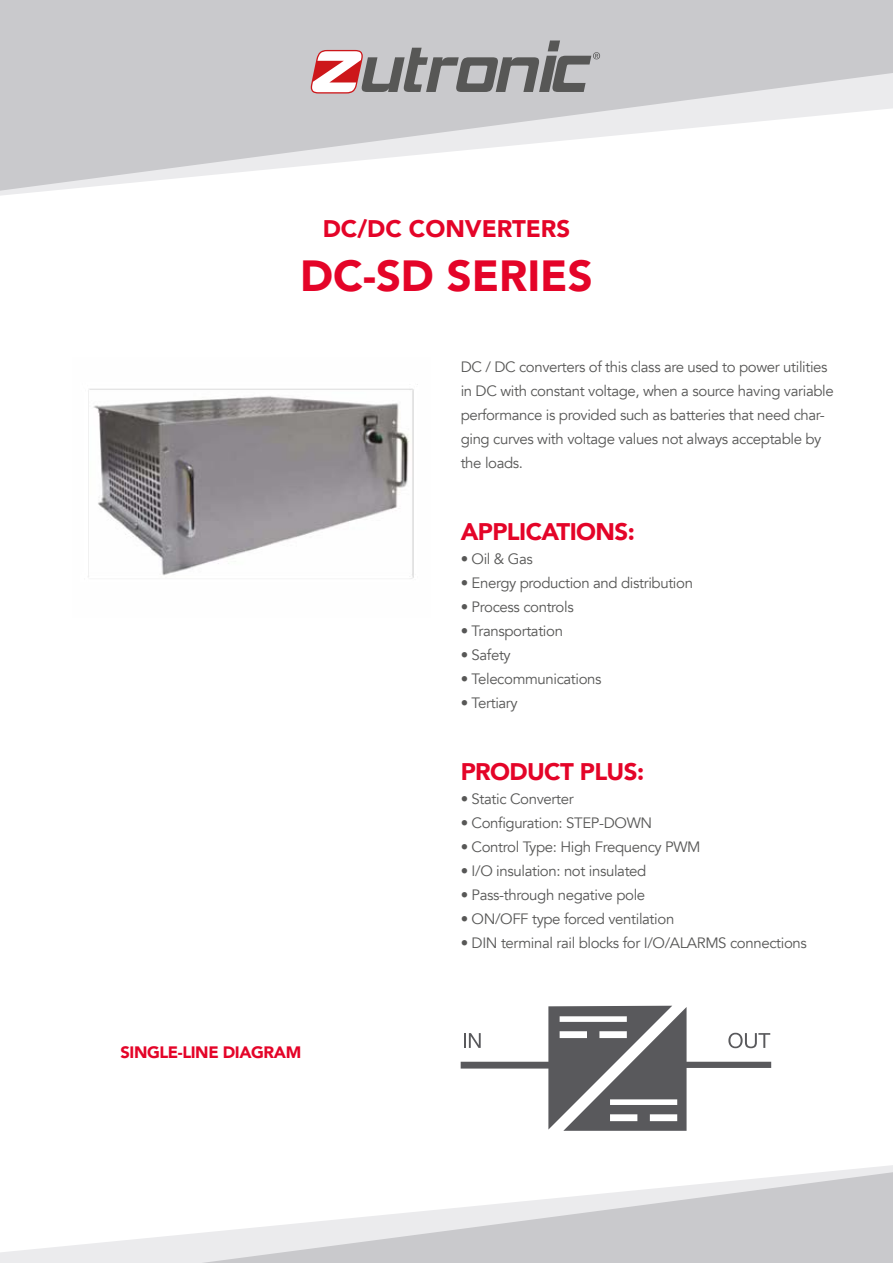
<style>
.page{position:relative;width:893px;height:1263px;background:#fff}
.page>*{position:absolute;margin:0;border:0;box-sizing:border-box;transform-origin:0 0}
.t1{font:900 43.5px "Avenir";color:#e40428}
.t2{font:900 24px "Avenir";letter-spacing:-.025em;color:#e40428}
.t3{font:900 24px "Avenir";color:#e40428}
.t4{font:900 16.5px "Avenir";letter-spacing:-.025em;color:#e40428}
.t5{font:15px/24px "Avenir";letter-spacing:-.025em;color:#575756}
</style>
<div class="page">
<svg style="left:0;top:0;width:893px;height:191px;fill:#c9c9cc"></svg>
<svg style="left:0;top:1165px;width:893px;height:98px"></svg>
<svg style="left:201px;top:1172px;width:692px;height:91px"></svg>
<svg style="left:311px;top:41px;width:289px;height:53px;background:#a9a0a1"></svg>
<svg style="left:461px;top:1006px;width:310px;height:125px"></svg>
<img style="left:88px;top:384px;width:330px;height:195px">
<h2 class="t3" style="left:323px;top:208px;width:249px">DC/DC CONVERTERS</h2>
<h1 class="t1" style="left:300px;top:238px;width:294px">DC-SD SERIES</h1>
<p class="t5" style="left:461px;top:355px;width:375px">DC / DC converters of this class are used to power utilities in DC with constant voltage, when a source having variable performance is provided such as batteries that need char&shy;ging curves with voltage values not always acceptable by the loads.</p>
<h2 class="t2" style="left:461px;top:511px;width:176px">APPLICATIONS:</h2>
<p class="t5" style="left:461px;top:547px;width:74px">• Oil &amp; Gas</p>
<p class="t5" style="left:461px;top:571px;width:234px">• Energy production and distribution</p>
<p class="t5" style="left:461px;top:595px;width:115px">• Process controls</p>
<p class="t5" style="left:461px;top:619px;width:104px">• Transportation</p>
<p class="t5" style="left:461px;top:643px;width:52px">• Safety</p>
<p class="t5" style="left:461px;top:667px;width:142px">• Telecommunications</p>
<p class="t5" style="left:461px;top:691px;width:59px">• Tertiary</p>
<p class="t4" style="left:120px;top:1038px;width:182px">SINGLE-LINE DIAGRAM</p>
<h2 class="t2" style="left:461px;top:751px;width:185px">PRODUCT PLUS:</h2>
<p class="t5" style="left:461px;top:787px;width:115px">• Static Converter</p>
<p class="t5" style="left:461px;top:811px;width:193px">• Configuration: STEP-DOWN</p>
<p class="t5" style="left:461px;top:835px;width:241px">• Control Type: High Frequency PWM</p>
<p class="t5" style="left:461px;top:859px;width:187px">• I/O insulation: not insulated</p>
<p class="t5" style="left:461px;top:883px;width:186px">• Pass-through negative pole</p>
<p class="t5" style="left:461px;top:907px;width:215px">• ON/OFF type forced ventilation</p>
<p class="t5" style="left:461px;top:931px;width:348px">• DIN terminal rail blocks for I/O/ALARMS connections</p>
</div>
